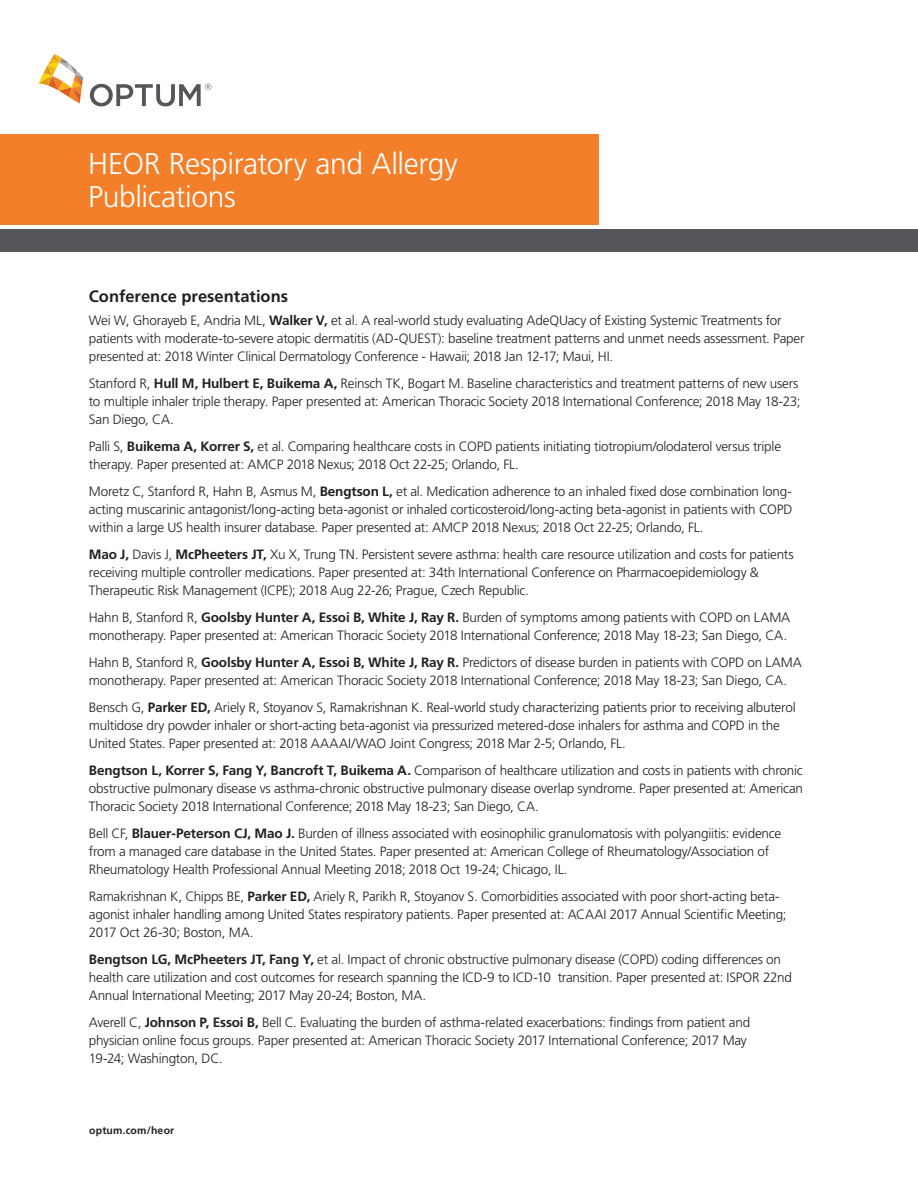
<style>
.page{position:relative;width:918px;height:1188px;background:#fff}
.page>*{position:absolute;margin:0;border:0;box-sizing:border-box;transform-origin:0 0}
.t1{font:300 30px/33px "Frutiger LT Pro";letter-spacing:-.015em;color:#fff}
.t2{font:700 16.5px "Frutiger LT Pro";color:#231f20}
.Body_copy{font:300 13.5px/18px "Frutiger LT Pro";letter-spacing:-.015em;color:#231f20}
.Body_copy-2{font:700 10.5px "Frutiger LT Pro";letter-spacing:.02em;color:#231f20}
.s1{font-weight:700}
</style>
<div class="page">
<div style="left:0;top:134px;width:598px;height:91px;background:#f47f2a"></div>
<div style="left:0;top:229px;width:918px;height:22px;background:#555659"></div>
<svg style="left:38px;top:54px;width:45px;height:50px"></svg>
<svg style="left:90px;top:83px;width:121px;height:23px"></svg>
<p class="t1" style="left:88px;top:147px;width:371px">HEOR Respiratory and Allergy<br>Publications</p>
<p class="t2" style="left:89px;top:287px;width:201px">Conference presentations</p>
<p class="Body_copy" style="left:89px;top:311px;width:717px">Wei W, Ghorayeb E, Andria ML, <span class="s1">Walker V,</span> et al. A real-world study evaluating AdeQUacy of Existing Systemic Treatments for patients with moderate-to-severe atopic dermatitis (AD-QUEST): baseline treatment patterns and unmet needs assessment. Paper presented at: 2018 Winter Clinical Dermatology Conference - Hawaii; 2018 Jan 12-17; Maui, HI.</p>
<p class="Body_copy" style="left:89px;top:374px;width:713px">Stanford R, <span class="s1">Hull M, Hulbert E, Buikema A,</span> Reinsch TK, Bogart M. Baseline characteristics and treatment patterns of new users to multiple inhaler triple therapy. Paper presented at: American Thoracic Society 2018 International Conference; 2018 May 18-23;<br>San Diego, CA.</p>
<p class="Body_copy" style="left:89px;top:437px;width:694px">Palli S, <span class="s1">Buikema A, Korrer S,</span> et al. Comparing healthcare costs in COPD patients initiating tiotropium/olodaterol versus triple therapy. Paper presented at: AMCP 2018 Nexus; 2018 Oct 22-25; Orlando, FL.</p>
<p class="Body_copy" style="left:89px;top:482px;width:705px;text-align:justify">Moretz C, Stanford R, Hahn B, Asmus M, <span class="s1">Bengtson L,</span> et al. Medication adherence to an inhaled fixed dose combination long&shy;acting muscarinic antagonist/long-acting beta-agonist or inhaled corticosteroid/long-acting beta-agonist in patients with COPD within a large US health insurer database. Paper presented at: AMCP 2018 Nexus; 2018 Oct 22-25; Orlando, FL.</p>
<p class="Body_copy" style="left:89px;top:545px;width:706px"><span class="s1">Mao J,</span> Davis J, <span class="s1">McPheeters JT,</span> Xu X, Trung TN. Persistent severe asthma: health care resource utilization and costs for patients receiving multiple controller medications. Paper presented at: 34th International Conference on Pharmacoepidemiology &amp;<br>Therapeutic Risk Management (ICPE); 2018 Aug 22-26; Prague, Czech Republic.</p>
<p class="Body_copy" style="left:89px;top:608px;width:703px">Hahn B, Stanford R, <span class="s1">Goolsby Hunter A, Essoi B, White J, Ray R.</span> Burden of symptoms among patients with COPD on LAMA monotherapy. Paper presented at: American Thoracic Society 2018 International Conference; 2018 May 18-23; San Diego, CA.</p>
<p class="Body_copy" style="left:89px;top:653px;width:714px">Hahn B, Stanford R, <span class="s1">Goolsby Hunter A, Essoi B, White J, Ray R.</span> Predictors of disease burden in patients with COPD on LAMA monotherapy. Paper presented at: American Thoracic Society 2018 International Conference; 2018 May 18-23; San Diego, CA.</p>
<p class="Body_copy" style="left:89px;top:698px;width:708px">Bensch G, <span class="s1">Parker ED,</span> Ariely R, Stoyanov S, Ramakrishnan K. Real-world study characterizing patients prior to receiving albuterol multidose dry powder inhaler or short-acting beta-agonist via pressurized metered-dose inhalers for asthma and COPD in the<br>United States. Paper presented at: 2018 AAAAI/WAO Joint Congress; 2018 Mar 2-5; Orlando, FL.</p>
<p class="Body_copy" style="left:89px;top:761px;width:716px;text-align:justify"><span class="s1">Bengtson L, Korrer S, Fang Y, Bancroft T, Buikema A.</span> Comparison of healthcare utilization and costs in patients with chronic obstructive pulmonary disease vs asthma-chronic obstructive pulmonary disease overlap syndrome. Paper presented at: American Thoracic Society 2018 International Conference; 2018 May 18-23; San Diego, CA.</p>
<p class="Body_copy" style="left:89px;top:824px;width:694px">Bell CF, <span class="s1">Blauer-Peterson CJ, Mao J.</span> Burden of illness associated with eosinophilic granulomatosis with polyangiitis: evidence from a managed care database in the United States. Paper presented at: American College of Rheumatology/Association of<br>Rheumatology Health Professional Annual Meeting 2018; 2018 Oct 19-24; Chicago, IL.</p>
<p class="Body_copy" style="left:89px;top:887px;width:699px">Ramakrishnan K, Chipps BE, <span class="s1">Parker ED,</span> Ariely R, Parikh R, Stoyanov S. Comorbidities associated with poor short-acting beta&shy;agonist inhaler handling among United States respiratory patients. Paper presented at: ACAAI 2017 Annual Scientific Meeting;<br>2017 Oct 26-30; Boston, MA.</p>
<p class="Body_copy" style="left:89px;top:950px;width:705px"><span class="s1">Bengtson LG, McPheeters JT, Fang Y,</span> et al. Impact of chronic obstructive pulmonary disease (COPD) coding differences on health care utilization and cost outcomes for research spanning the ICD-9 to ICD-10 transition. Paper presented at: ISPOR 22nd<br>Annual International Meeting; 2017 May 20-24; Boston, MA.</p>
<p class="Body_copy" style="left:89px;top:1013px;width:663px">Averell C, <span class="s1">Johnson P, Essoi B,</span> Bell C. Evaluating the burden of asthma-related exacerbations: findings from patient and physician online focus groups. Paper presented at: American Thoracic Society 2017 International Conference; 2017 May<br>19-24; Washington, DC.</p>
<p class="Body_copy-2" style="left:89px;top:1124px;width:87px">optum.com/heor</p>
</div>
